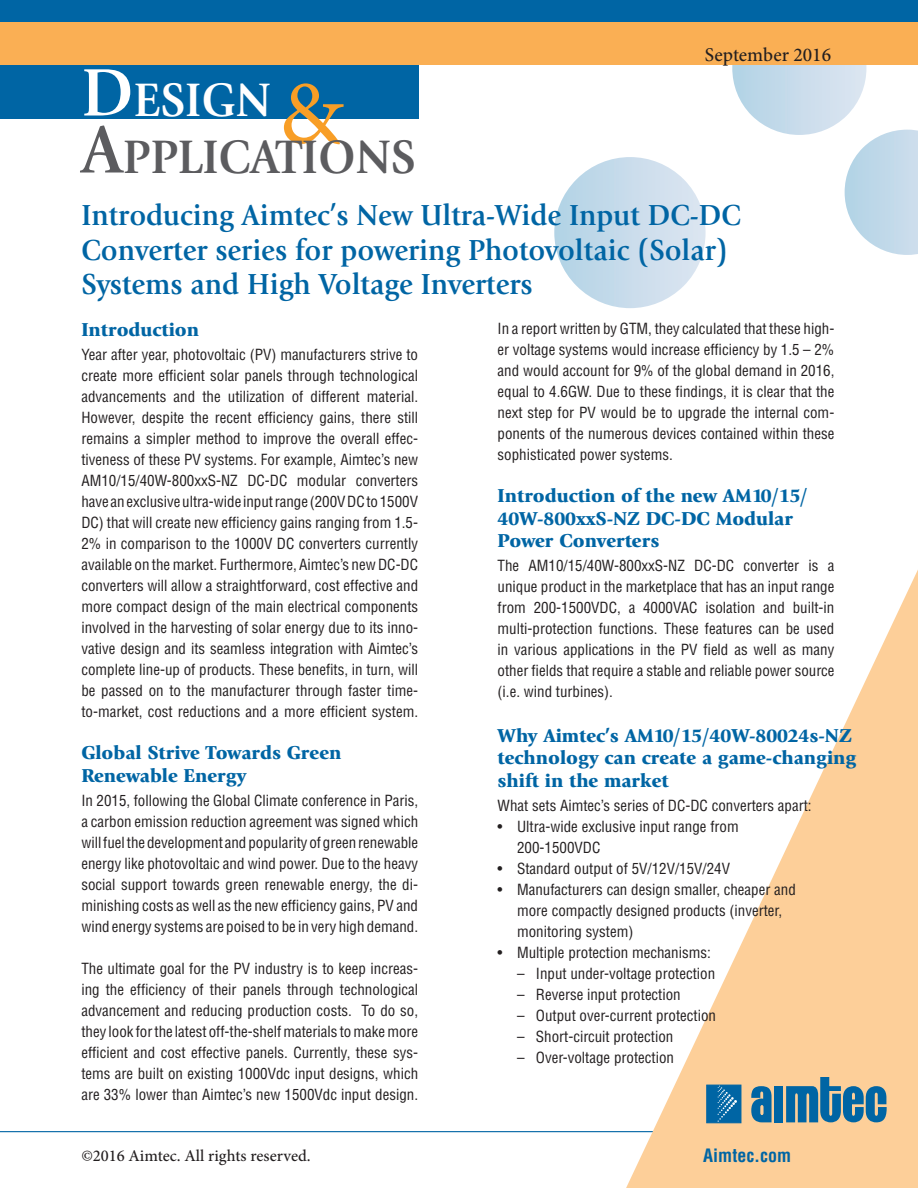
<style>
.page{position:relative;width:918px;height:1188px;background:#fff}
.page>*{position:absolute;margin:0;border:0;box-sizing:border-box;transform-origin:0 0}
.t1{font:90px "Minion Pro";color:#f89e26}
.t2{font:700 69.9px "Giovanni";color:#fff;scale:.94 1}
.t3{font:700 48.9px "Giovanni";color:#5c5c5f;scale:.94 1}
.t4{font:700 48.9px "Giovanni";color:#fff;scale:.94 1}
.t5{font:700 30.15px/34.2px "Giovanni";color:#0065a4;scale:.94 1}
.t6{font:900 19.5px/22.5px "Giovanni";color:#0065a4}
.t7{font:500 19.5px "Minion Pro";color:#231f20}
.t8{font:700 condensed 18px "Helvetica";color:#0065a4}
.t9{font:500 16.5px "Minion Pro";color:#231f20}
.t10{font:condensed 15px/21px "Helvetica";color:#231f20;text-align:justify}
.s1{font-size:69.9px}
</style>
<div class="page">
<hr style="left:0;top:1131px;width:664px;height:1px;background:#0065a4">
<svg style="left:732px;top:65px;width:186px;height:190px"></svg>
<svg style="left:554px;top:157px;width:152px;height:151px"></svg>
<svg style="left:626px;top:570px;width:292px;height:618px"></svg>
<div style="left:0;top:58px;width:419px;height:60px;background:#0065a4"></div>
<svg style="left:751px;top:1086px;width:21px;height:36px"></svg>
<svg style="left:786px;top:1077px;width:101px;height:45px;background:#5f8c9f"></svg>
<div style="left:774px;top:1086px;width:9px;height:36px;background:#0065a4"></div>
<svg style="left:706px;top:1084px;width:36px;height:40px"></svg>
<div style="left:0;top:18px;width:918px;height:47px;background:#faaf54"></div>
<div style="left:0;top:0;width:918px;height:21px;background:#0065a4"></div>
<p class="t2" style="left:81px;top:52px;width:57px">D</p>
<p class="t3" style="left:81px;top:128px;width:357px"><span class="s1">A</span>PPLICATIONS</p>
<p class="t4" style="left:134px;top:71px;width:147px">ESIGN</p>
<p class="t1" style="left:279px;top:54px;width:65px">&amp;</p>
<p class="t7" style="left:705px;top:41px;width:128px">September 2016</p>
<p class="t5" style="left:81px;top:198px;width:703px">Introducing Aimtec’s New Ultra-Wide Input DC-DC<br>Converter series for powering Photovoltaic (Solar)<br>Systems and High Voltage Inverters</p>
<p class="t6" style="left:81px;top:319px;width:119px">Introduction</p>
<p class="t10" style="left:81px;top:344px;width:338px">Year after year, photovoltaic (PV) manufacturers strive to create more efficient solar panels through technological advancements and the utilization of different material.<br>However, despite the recent efficiency gains, there still remains a simpler method to improve the overall effec&shy;tiveness of these PV systems. For example, Aimtec’s new AM10/15/40W-800xxS-NZ DC-DC modular converters have an exclusive ultra-wide input range (200V DC to 1500V DC) that will create new efficiency gains ranging from 1.5- 2% in comparison to the 1000V DC converters currently available on the market. Furthermore, Aimtec’s new DC-DC converters will allow a straightforward, cost effective and more compact design of the main electrical components involved in the harvesting of solar energy due to its inno&shy;vative design and its seamless integration with Aimtec’s complete line-up of products. These benefits, in turn, will be passed on to the manufacturer through faster time&shy;to-market, cost reductions and a more efficient system.</p>
<p class="t6" style="left:81px;top:742px;width:262px">Global Strive Towards Green</p>
<p class="t6" style="left:81px;top:764px;width:167px">Renewable Energy</p>
<p class="t10" style="left:81px;top:790px;width:338px">In 2015, following the Global Climate conference in Paris, a carbon emission reduction agreement was signed which will fuel the development and popularity of green renewable energy like photovoltaic and wind power. Due to the heavy social support towards green renewable energy, the di&shy;minishing costs as well as the new efficiency gains, PV and wind energy systems are poised to be in very high demand.</p>
<p class="t10" style="left:81px;top:958px;width:338px">The ultimate goal for the PV industry is to keep increas&shy;ing the efficiency of their panels through technological advancement and reducing production costs. To do so, they look for the latest off-the-shelf materials to make more efficient and cost effective panels. Currently, these sys&shy;tems are built on existing 1000Vdc input designs, which are 33% lower than Aimtec’s new 1500Vdc input design.</p>
<p class="t9" style="left:81px;top:1145px;width:231px">©2016 Aimtec. All rights reserved.</p>
<p class="t10" style="left:498px;top:318px;width:338px">In a report written by GTM, they calculated that these high&shy;er voltage systems would increase efficiency by 1.5 – 2% and would account for 9% of the global demand in 2016, equal to 4.6GW. Due to these findings, it is clear that the next step for PV would be to upgrade the internal com&shy;ponents of the numerous devices contained within these sophisticated power systems.</p>
<p class="t6" style="left:498px;top:484px;width:312px">Introduction of the new AM10/15/</p>
<p class="t6" style="left:498px;top:507px;width:297px">40W-800xxS-NZ DC-DC Modular</p>
<p class="t6" style="left:498px;top:529px;width:163px">Power Converters</p>
<p class="t10" style="left:498px;top:555px;width:338px">The AM10/15/40W-800xxS-NZ DC-DC converter is a unique product in the marketplace that has an input range from 200-1500VDC, a 4000VAC isolation and built-in multi-protection functions. These features can be used in various applications in the PV field as well as many other fields that require a stable and reliable power source (i.e. wind turbines).</p>
<p class="t6" style="left:498px;top:724px;width:360px">Why Aimtec’s AM10/15/40W-80024s-NZ technology can create a game-changing shift in the market</p>
<p class="t10" style="left:498px;top:795px;width:316px">What sets Aimtec’s series of DC-DC converters apart:</p>
<p class="t10" style="left:498px;top:816px;width:243px">• Ultra-wide exclusive input range from</p>
<p class="t10" style="left:517px;top:837px;width:85px">200-1500VDC</p>
<p class="t10" style="left:498px;top:858px;width:234px">• Standard output of 5V/12V/15V/24V</p>
<p class="t10" style="left:517px;top:879px;width:280px;text-align:left;text-indent:-20px">• Manufacturers can design smaller, cheaper and more compactly designed products (inverter, monitoring system)</p>
<p class="t10" style="left:498px;top:942px;width:215px">• Multiple protection mechanisms:</p>
<p class="t10" style="left:517px;top:963px;width:200px">– Input under-voltage protection</p>
<p class="t10" style="left:517px;top:984px;width:165px">– Reverse input protection</p>
<p class="t10" style="left:517px;top:1005px;width:200px">– Output over-current protection</p>
<p class="t10" style="left:517px;top:1026px;width:158px">– Short-circuit protection</p>
<p class="t10" style="left:517px;top:1047px;width:158px">– Over-voltage protection</p>
<p class="t8" style="left:703px;top:1144px;width:90px">Aimtec.com</p>
</div>
